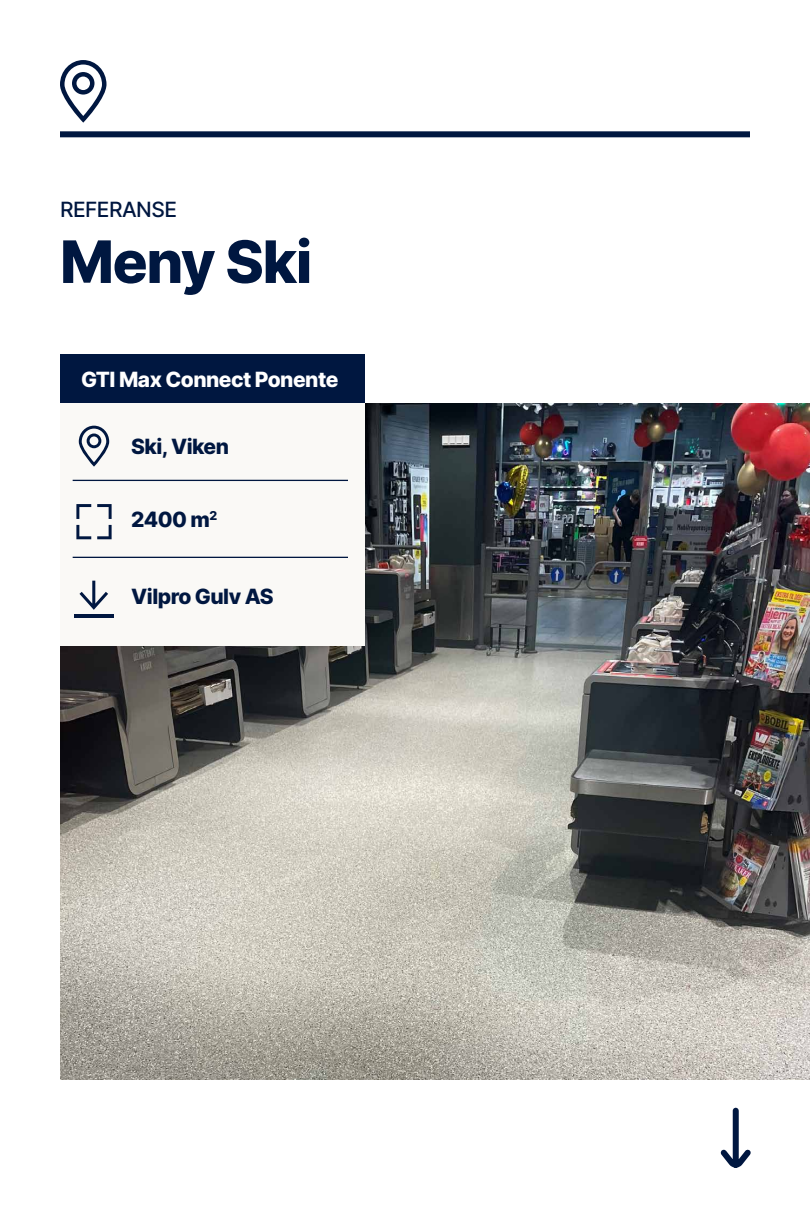
<style>
.page{position:relative;width:810px;height:1227px;background:#fff}
.page>*{position:absolute;margin:0;border:0;box-sizing:border-box;transform-origin:0 0}
.t1{font:800 58.5px "Inter";letter-spacing:-.025em;color:#001740}
.t2{font:800 21px "Inter";letter-spacing:-.025em;color:#001740}
.t3{font:800 21px "Inter";letter-spacing:-.025em;color:#fff}
.t4{font:500 21px "Inter";letter-spacing:-.025em;color:#001740}
</style>
<div class="page">
<div style="left:60px;top:131px;width:690px;height:6px;background:#001740"></div>
<img style="left:60px;top:403px;width:750px;height:676px">
<svg style="left:720px;top:1107px;width:31px;height:61px"></svg>
<div style="left:60px;top:354px;width:304px;height:49px;background:#001740"></div>
<svg style="left:60px;top:60px;width:46px;height:63px"></svg>
<div style="left:60px;top:403px;width:304px;height:242px;background:#faf9f6"></div>
<hr style="left:73px;top:479px;width:275px;height:2px;background:#001740">
<hr style="left:73px;top:556px;width:275px;height:2px;background:#001740">
<svg style="left:79px;top:425px;width:30px;height:41px"></svg>
<svg style="left:97px;top:504px;width:15px;height:15px"></svg>
<svg style="left:76px;top:504px;width:15px;height:15px"></svg>
<svg style="left:97px;top:525px;width:15px;height:14px"></svg>
<svg style="left:76px;top:525px;width:15px;height:14px"></svg>
<hr style="left:74px;top:614px;width:40px;height:3px;background:#001740">
<svg style="left:79px;top:580px;width:29px;height:29px"></svg>
<p class="t4" style="left:60px;top:194px;width:119px">REFERANSE</p>
<h1 class="t1" style="left:60px;top:219px;width:254px">Meny Ski</h1>
<p class="t3" style="left:81px;top:363px;width:259px">GTI Max Connect Ponente</p>
<p class="t2" style="left:131px;top:431px;width:99px">Ski, Viken</p>
<p class="t2" style="left:131px;top:503px;width:87px">2400 m<sup>2</sup></p>
<p class="t2" style="left:131px;top:581px;width:144px">Vilpro Gulv AS</p>
</div>
